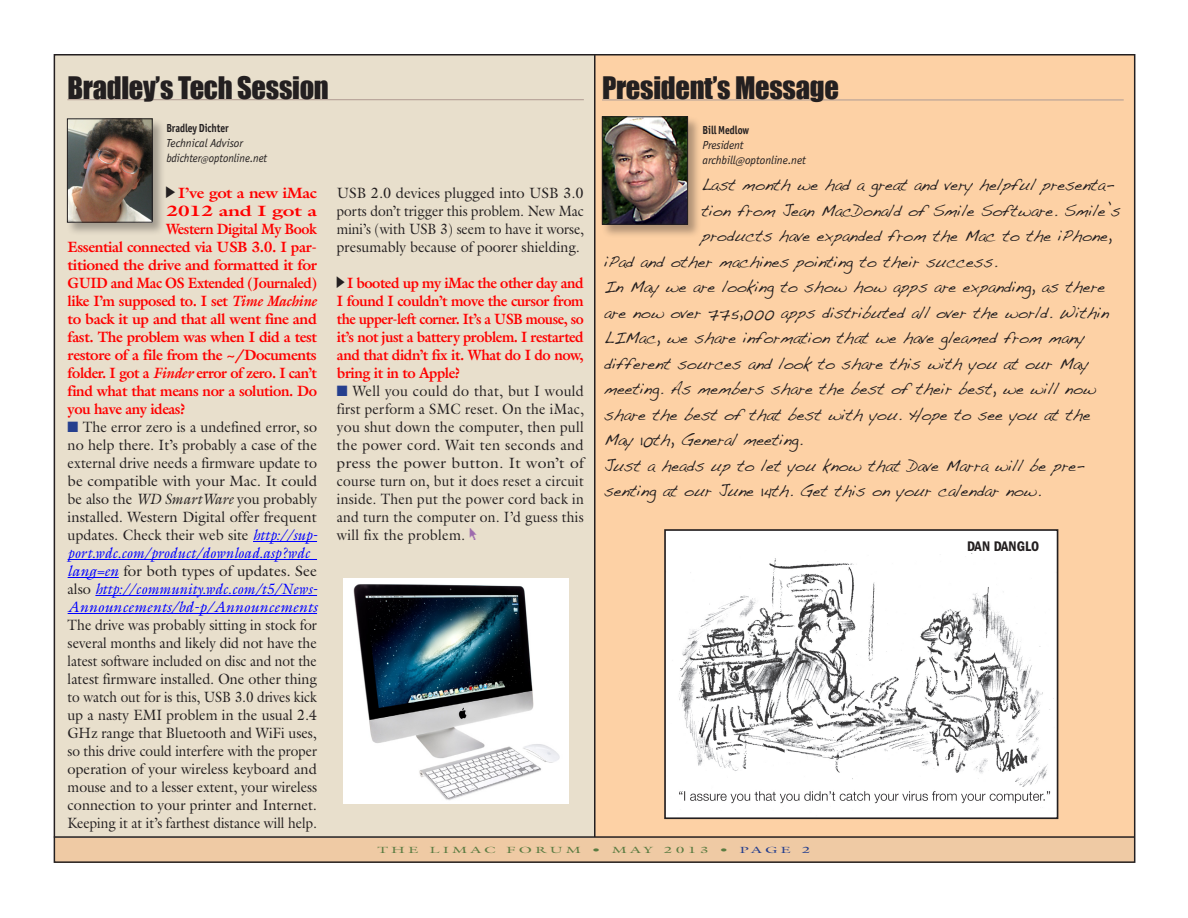
<style>
.page{position:relative;width:1188px;height:918px;background:#fff}
.page>*{position:absolute;margin:0;border:0;box-sizing:border-box;transform-origin:0 0}
.Heads{font:28.5px "Impact";letter-spacing:-.01em;color:#231f20}
.Body__No_Indents{font:16.5px/25.5px "Handwriting Dakota";color:#231f20;scale:.95 1}
.Body__No_Indents-2{font:15px/18px "Galliard Pro";color:#231f20;text-align:justify;scale:.95 1}
.Body__No_Indents-3{font:700 15px/18px "Galliard Pro";letter-spacing:-.03em;color:#f00;text-align:justify;scale:.94 1}
.Body__No_Indents-4{font:700 15px "Galliard Pro";letter-spacing:-.03em;color:#f00}
.Body__No_Indents-5{font:15px/18px "Galliard Pro";color:#231f20;text-align:justify}
.Body__No_Indents-6{font:700 15px "Galliard Pro";letter-spacing:-.03em;color:#f00;scale:.95 1}
.Body__No_Indents-7{font:700 15px "Galliard Pro";letter-spacing:-.03em;color:#f00;scale:.92 1}
.Body__No_Indents-8{font:700 15px "Galliard Pro";letter-spacing:-.03em;color:#f00;scale:.93 1}
.Body__No_Indents-9{font:700 15px "Galliard Pro";letter-spacing:-.03em;color:#f00;scale:1.08 1}
.Body__No_Indents-10{font:700 15px "Galliard Pro";letter-spacing:-.03em;color:#f00;scale:1.36 1}
.t1{font:600 condensed 14.4px "Franklin Gothic";color:#231f20}
.t2{font:italic 12px/15px "Officina Sans";letter-spacing:-.005em;color:#231f20}
.Officina_Book__No_In{font:700 12px "Officina Sans";letter-spacing:-.005em;color:#231f20;scale:.85 1}
.t3{font:9px "Galliard Pro";letter-spacing:.2em;color:#5b7c42;scale:1.75 1}
.s1{font-size:9px}
.s2{font-style:italic}
.s3{color:#253f8e}
.s4{font-style:italic;color:#00f}
.s5{font-size:10.5px}
</style>
<div class="page">
<div style="left:54px;top:838px;width:1080px;height:25px;background:#efcaa4"></div>
<div style="left:595px;top:55px;width:540px;height:783px;background:#fdd1a5"></div>
<div style="left:55px;top:55px;width:540px;height:783px;background:#e8dfcc"></div>
<hr style="left:253px;top:541px;width:64px;height:1px;background:#00f">
<hr style="left:68px;top:559px;width:249px;height:1px;background:#00f">
<hr style="left:68px;top:577px;width:51px;height:1px;background:#00f">
<hr style="left:95px;top:595px;width:222px;height:1px;background:#00f">
<hr style="left:68px;top:613px;width:249px;height:1px;background:#00f">
<hr style="left:67px;top:99px;width:517px;height:1px;background:#b5a197">
<div style="left:67px;top:118px;width:99px;height:118px;background:#231f20;opacity:.35"></div>
<img style="left:69px;top:121px;width:82px;height:99px">
<div style="left:67px;top:119px;width:86px;height:103px;border:1px solid #231f20"></div>
<div style="left:665px;top:530px;width:393px;height:288px;background:#fff"></div>
<img style="left:679px;top:553px;width:375px;height:251px">
<div style="left:664px;top:529px;width:394px;height:290px;border:2px solid #231f20"></div>
<img style="left:344px;top:579px;width:225px;height:225px">
<hr style="left:594px;top:55px;width:2px;height:782px;background:#231f20">
<hr style="left:54px;top:836px;width:1080px;height:2px;background:#231f20">
<div style="left:602px;top:116px;width:99px;height:122px;background:#231f20;opacity:.35"></div>
<img style="left:604px;top:119px;width:82px;height:104px">
<div style="left:602px;top:117px;width:86px;height:108px;border:1px solid #231f20"></div>
<hr style="left:602px;top:99px;width:522px;height:2px;background:#b5a197">
<p class="Heads" style="left:67px;top:66px;width:263px">Bradley’s Tech Session</p>
<p class="Officina_Book__No_In" style="left:166px;top:121px;width:75px">Bradley Dichter</p>
<p class="t2" style="left:166px;top:136px;width:102px">Technical Advisor bdichter<span class="s1">@</span>optonline.net</p>
<p class="Body__No_Indents-9" style="left:178px;top:183px;width:130px">I’ve got a new iMac</p>
<p class="Body__No_Indents-10" style="left:166px;top:201px;width:113px">2012 and I got a</p>
<p class="Body__No_Indents-8" style="left:166px;top:219px;width:164px">Western Digital My Book</p>
<p class="Body__No_Indents-4" style="left:68px;top:237px;width:251px">Essential connected via USB 3.0. I par-</p>
<p class="Body__No_Indents-4" style="left:68px;top:255px;width:251px">titioned the drive and formatted it for</p>
<p class="Body__No_Indents-7" style="left:68px;top:273px;width:272px">GUID and Mac OS Extended (Journaled)</p>
<p class="Body__No_Indents-6" style="left:68px;top:291px;width:264px">like I’m supposed to. I set <span class="s2">Time Machine</span></p>
<p class="Body__No_Indents-4" style="left:68px;top:309px;width:251px">to back it up and that all went fine and</p>
<p class="Body__No_Indents-4" style="left:68px;top:327px;width:251px">fast. The problem was when I did a test</p>
<p class="Body__No_Indents-4" style="left:68px;top:345px;width:251px">restore of a file from the ~/Documents</p>
<p class="Body__No_Indents-3" style="left:68px;top:364px;width:267px">folder. I got a <span class="s2">Finder</span> error of zero. I can’t</p>
<p class="Body__No_Indents-6" style="left:68px;top:381px;width:264px">find what that means nor a solution. Do</p>
<p class="Body__No_Indents-6" style="left:68px;top:399px;width:126px">you have any ideas?</p>
<p class="Body__No_Indents-2" style="left:68px;top:418px;width:265px"><span class="s3">■</span> The error zero is a undefined error, so no help there. It’s probably a case of the external drive needs a firmware update to be compatible with your Mac. It could be also the <span class="s2">WD SmartWare</span> you probably installed. Western Digital offer frequent updates. Check their web site <span class="s4">http://sup&shy;port.wdc.com/product/download.asp?wdc_ lang=en</span> for both types of updates. See also <span class="s4">http://community.wdc.com/t5/News-Announcements/bd-p/Announcements </span>The drive was probably sitting in stock for several months and likely did not have the latest software included on disc and not the latest firmware installed. One other thing to watch out for is this, USB 3.0 drives kick up a nasty EMI problem in the usual 2.4<br>GHz range that Bluetooth and WiFi uses, so this drive could interfere with the proper operation of your wireless keyboard and mouse and to a lesser extent, your wireless connection to your printer and Internet.<br>Keeping it at it’s farthest distance will help.</p>
<p class="Body__No_Indents-5" style="left:337px;top:184px;width:248px">USB 2.0 devices plugged into USB 3.0 ports don’t trigger this problem. New Mac mini’s (with USB 3) seem to have it worse, presumably because of poorer shielding.</p>
<p class="Body__No_Indents-3" style="left:337px;top:274px;width:264px;text-indent:10px">I booted up my iMac the other day and I found I couldn’t move the cursor from the upper-left corner. It’s a USB mouse, so it’s not just a battery problem. I restarted and that didn’t fix it. What do I do now, bring it in to Apple?</p>
<p class="Body__No_Indents-2" style="left:337px;top:382px;width:262px"><span class="s3">■</span> Well you could do that, but I would first perform a SMC reset. On the iMac, you shut down the computer, then pull the power cord. Wait ten seconds and press the power button. It won’t of course turn on, but it does reset a circuit inside. Then put the power cord back in and turn the computer on. I’d guess this will fix the problem.</p>
<p class="Heads" style="left:602px;top:66px;width:238px">President’s Message</p>
<p class="Officina_Book__No_In" style="left:703px;top:123px;width:56px">Bill Medlow</p>
<p class="t2" style="left:703px;top:138px;width:42px">President</p>
<p class="t2" style="left:703px;top:153px;width:105px">archbill<span class="s5">@</span>optonline.net</p>
<p class="Body__No_Indents" style="left:701px;top:172px;width:436px">Last month we had a great and very helpful presenta-</p>
<p class="Body__No_Indents" style="left:701px;top:197px;width:443px">tion from Jean MacDonald of Smile Software. Smile’s</p>
<p class="Body__No_Indents" style="left:701px;top:223px;width:433px">products have expanded from the Mac to the iPhone,</p>
<p class="Body__No_Indents" style="left:604px;top:248px;width:415px">iPad and other machines pointing to their success.</p>
<p class="Body__No_Indents" style="left:604px;top:274px;width:533px">In May we are looking to show how apps are expanding, as there are now over 775,000 apps distributed all over the world. Within LIMac, we share information that we have gleamed from many different sources and look to share this with you at our May meeting. As members share the best of their best, we will now share the best of that best with you. Hope to see you at the May 10th, General meeting.</p>
<p class="Body__No_Indents" style="left:604px;top:452px;width:507px">Just a heads up to let you know that Dave Marra will be pre&shy;senting at our June 14th. Get this on your calendar now.</p>
<p class="t1" style="left:967px;top:538px;width:74px">DAN DANGLO</p>
<p class="t3" style="left:377px;top:844px;width:249px">THE LIMAC FORUM • MAY 2013 • <span class="s3">PAGE 2</span></p>
</div>
